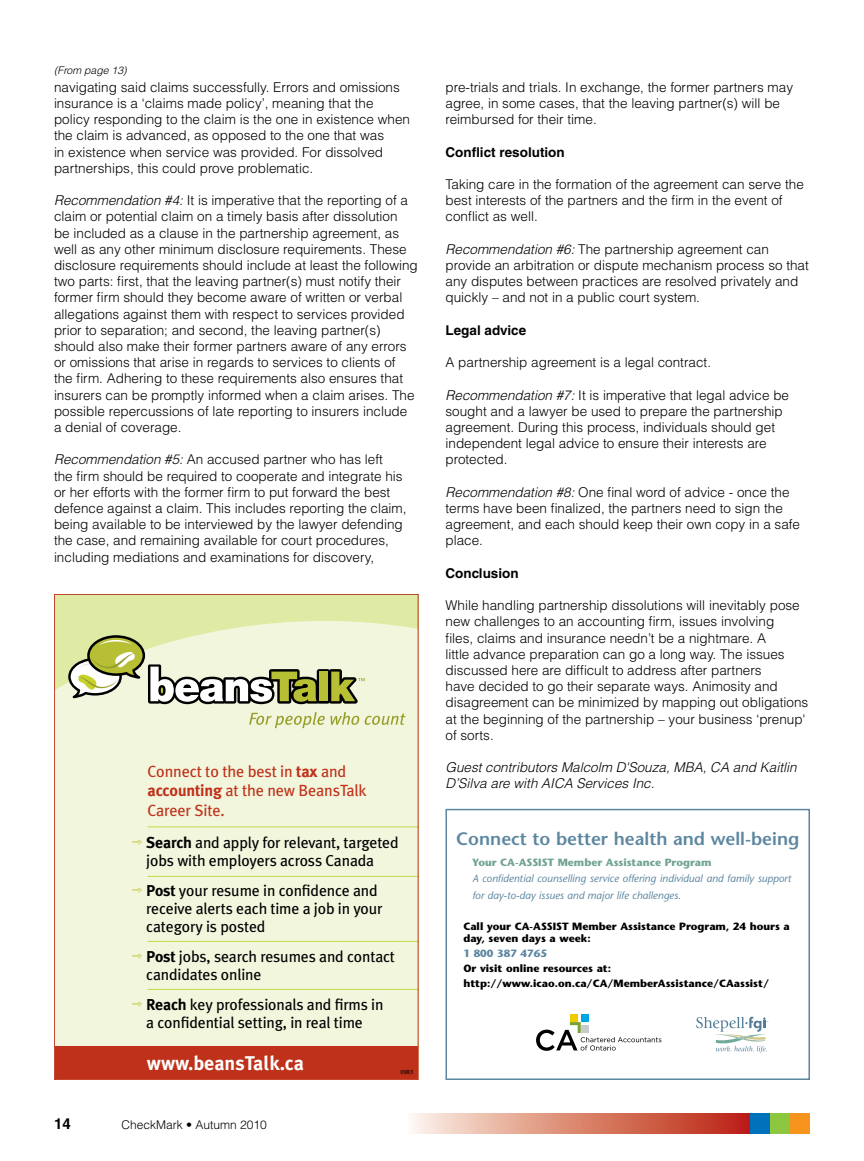
<style>
.page{position:relative;width:864px;height:1161px;background:#fff}
.page>*{position:absolute;margin:0;border:0;box-sizing:border-box;transform-origin:0 0}
.t1{font:700 19.8px "Meta Plus";color:#fff}
.t2{font:600 18px "Stone Sans";color:#5d87a1}
.t3{font:16.2px/19.5px "Meta Plus";letter-spacing:-.01em;color:#bf311a}
.t4{font:15.75px/18px "Meta Plus";letter-spacing:-.01em;color:#000}
.t5{font:700 15px "Helvetica";color:#000}
.t6{font:300 13.5px/16.2px "Helvetica";color:#000}
.t7{font:italic 300 13.5px/16.2px "Helvetica";color:#000}
.t8{font:700 13.5px "Helvetica";color:#000}
.t9{font:12px "Helvetica";color:#000}
.t10{font:300 12px "Helvetica";color:#000}
.t11{font:700 10.5px/12px "Stone Sans";color:#000}
.t12{font:italic 10.5px/16.5px "Stone Sans";color:#5d87a1}
.t13{font:700 10.5px "Stone Sans";color:#72a492}
.t14{font:italic 300 10.5px "Helvetica";color:#000}
.t15{font:700 10.5px "Stone Sans";color:#5d87a1}
.t16{font:6px "Meta Plus Book Caps";color:#000}
.s1{font-style:italic}
.s2{font-weight:700}
.s3{color:#b7c034}
</style>
<div class="page">
<div style="left:790px;top:1114px;width:20px;height:20px;background:#f7941e"></div>
<div style="left:770px;top:1114px;width:20px;height:20px;background:#8dc63f"></div>
<div style="left:749px;top:1114px;width:21px;height:20px;background:#0072bc"></div>
<svg style="left:412px;top:1114px;width:337px;height:20px;background:#da8773"></svg>
<div style="left:54px;top:594px;width:364px;height:486px;background:#dfeaa4"></div>
<div style="left:56px;top:621px;width:360px;height:426px;background:#f2f6dd"></div>
<div style="left:55px;top:1047px;width:363px;height:32px;background:#bf311a"></div>
<hr style="left:147px;top:876px;width:271px;height:1px;background:#c3d947">
<hr style="left:147px;top:826px;width:271px;height:1px;background:#c3d947">
<hr style="left:147px;top:941px;width:271px;height:1px;background:#c3d947">
<hr style="left:147px;top:989px;width:271px;height:1px;background:#c3d947">
<svg style="left:249px;top:712px;width:110px;height:16px;background:#dce1b3"></svg>
<svg style="left:365px;top:713px;width:41px;height:12px"></svg>
<svg style="left:68px;top:635px;width:297px;height:69px;background:#c6caa5"></svg>
<div style="left:570px;top:1014px;width:8px;height:8px;background:#f0cb00"></div>
<div style="left:581px;top:1014px;width:8px;height:8px;background:#00a5e3"></div>
<svg style="left:536px;top:1022px;width:125px;height:29px"></svg>
<svg style="left:696px;top:1017px;width:72px;height:36px"></svg>
<div style="left:446px;top:809px;width:364px;height:271px;border:2px solid #5d87a1"></div>
<p class="t14" style="left:54px;top:63px;width:74px">(From page 13)</p>
<p class="t6" style="left:54px;top:79px;width:358px">navigating said claims successfully. Errors and omissions insurance is a ‘claims made policy’, meaning that the policy responding to the claim is the one in existence when the claim is advanced, as opposed to the one that was<br>in existence when service was provided. For dissolved partnerships, this could prove problematic.</p>
<p class="t6" style="left:54px;top:192px;width:365px"><span class="s1">Recommendation #4:</span> It is imperative that the reporting of a claim or potential claim on a timely basis after dissolution<br>be included as a clause in the partnership agreement, as well as any other minimum disclosure requirements. These disclosure requirements should include at least the following two parts: first, that the leaving partner(s) must notify their former firm should they become aware of written or verbal allegations against them with respect to services provided prior to separation; and second, the leaving partner(s) should also make their former partners aware of any errors or omissions that arise in regards to services to clients of<br>the firm. Adhering to these requirements also ensures that insurers can be promptly informed when a claim arises. The possible repercussions of late reporting to insurers include a denial of coverage.</p>
<p class="t6" style="left:54px;top:451px;width:354px"><span class="s1">Recommendation #5:</span> An accused partner who has left<br>the firm should be required to cooperate and integrate his or her efforts with the former firm to put forward the best defence against a claim. This includes reporting the claim, being available to be interviewed by the lawyer defending the case, and remaining available for court procedures, including mediations and examinations for discovery,</p>
<p class="t3" style="left:147px;top:761px;width:221px">Connect to the best in <span class="s2">tax</span> and <span class="s2">accounting</span> at the new BeansTalk<br>Career Site.</p>
<p class="t4" style="left:146px;top:833px;width:254px;text-indent:-15px"><span class="s3">⇾</span> <span class="s2">Search</span> and apply for relevant, targeted jobs with employers across Canada</p>
<p class="t4" style="left:146px;top:881px;width:238px;text-indent:-15px"><span class="s3">⇾</span> <span class="s2">Post</span> your resume in confidence and receive alerts each time a job in your category is posted</p>
<p class="t4" style="left:146px;top:947px;width:250px;text-indent:-15px"><span class="s3">⇾</span> <span class="s2">Post</span> jobs, search resumes and contact candidates online</p>
<p class="t4" style="left:132px;top:995px;width:254px;text-align:center"><span class="s3">⇾</span> <span class="s2">Reach</span> key professionals and firms in a confidential setting, in real time</p>
<h1 class="t1" style="left:147px;top:1052px;width:159px">www.beansTalk.ca</h1>
<p class="t5" style="left:54px;top:1115px;width:18px">14</p>
<p class="t10" style="left:122px;top:1117px;width:147px">CheckMark • Autumn 2010</p>
<p class="t16" style="left:400px;top:1069px;width:14px">0983</p>
<p class="t6" style="left:446px;top:79px;width:349px">pre-trials and trials. In exchange, the former partners may agree, in some cases, that the leaving partner(s) will be reimbursed for their time.</p>
<p class="t8" style="left:446px;top:144px;width:121px">Conflict resolution</p>
<p class="t6" style="left:446px;top:176px;width:360px">Taking care in the formation of the agreement can serve the best interests of the partners and the firm in the event of conflict as well.</p>
<p class="t6" style="left:446px;top:241px;width:365px"><span class="s1">Recommendation #6:</span> The partnership agreement can provide an arbitration or dispute mechanism process so that any disputes between practices are resolved privately and quickly – and not in a public court system.</p>
<p class="t8" style="left:446px;top:322px;width:82px">Legal advice</p>
<p class="t6" style="left:446px;top:354px;width:267px">A partnership agreement is a legal contract.</p>
<p class="t6" style="left:446px;top:387px;width:345px"><span class="s1">Recommendation #7:</span> It is imperative that legal advice be sought and a lawyer be used to prepare the partnership agreement. During this process, individuals should get independent legal advice to ensure their interests are protected.</p>
<p class="t6" style="left:446px;top:484px;width:356px"><span class="s1">Recommendation #8:</span> One final word of advice - once the terms have been finalized, the partners need to sign the agreement, and each should keep their own copy in a safe place.</p>
<p class="t8" style="left:446px;top:565px;width:75px">Conclusion</p>
<p class="t6" style="left:446px;top:597px;width:364px">While handling partnership dissolutions will inevitably pose new challenges to an accounting firm, issues involving<br>files, claims and insurance needn’t be a nightmare. A<br>little advance preparation can go a long way. The issues discussed here are difficult to address after partners<br>have decided to go their separate ways. Animosity and disagreement can be minimized by mapping out obligations at the beginning of the partnership – your business ‘prenup' of sorts.</p>
<p class="t7" style="left:446px;top:759px;width:353px">Guest contributors Malcolm D'Souza, MBA, CA and Kaitlin<br>D’Silva are with AICA Services Inc.</p>
<p class="t9" style="left:450px;top:771px;width:360px">Shepell_fgi Ad 1_4 Version 2_Layout 1 10-11-02 3:35 PM Page 1</p>
<h2 class="t2" style="left:456px;top:828px;width:345px">Connect to better health and well-being</h2>
<p class="t13" style="left:472px;top:856px;width:241px">Your CA-ASSIST Member Assistance Program</p>
<p class="t12" style="left:472px;top:870px;width:320px">A confidential counselling service offering individual and family support for day-to-day issues and major life challenges.</p>
<p class="t11" style="left:463px;top:921px;width:328px">Call your CA-ASSIST Member Assistance Program, 24 hours a day, seven days a week:</p>
<p class="t15" style="left:463px;top:947px;width:85px">1 800 387 4765</p>
<p class="t11" style="left:463px;top:961px;width:307px;line-height:15px">Or visit online resources at: http://www.icao.on.ca/CA/MemberAssistance/CAassist/</p>
</div>
